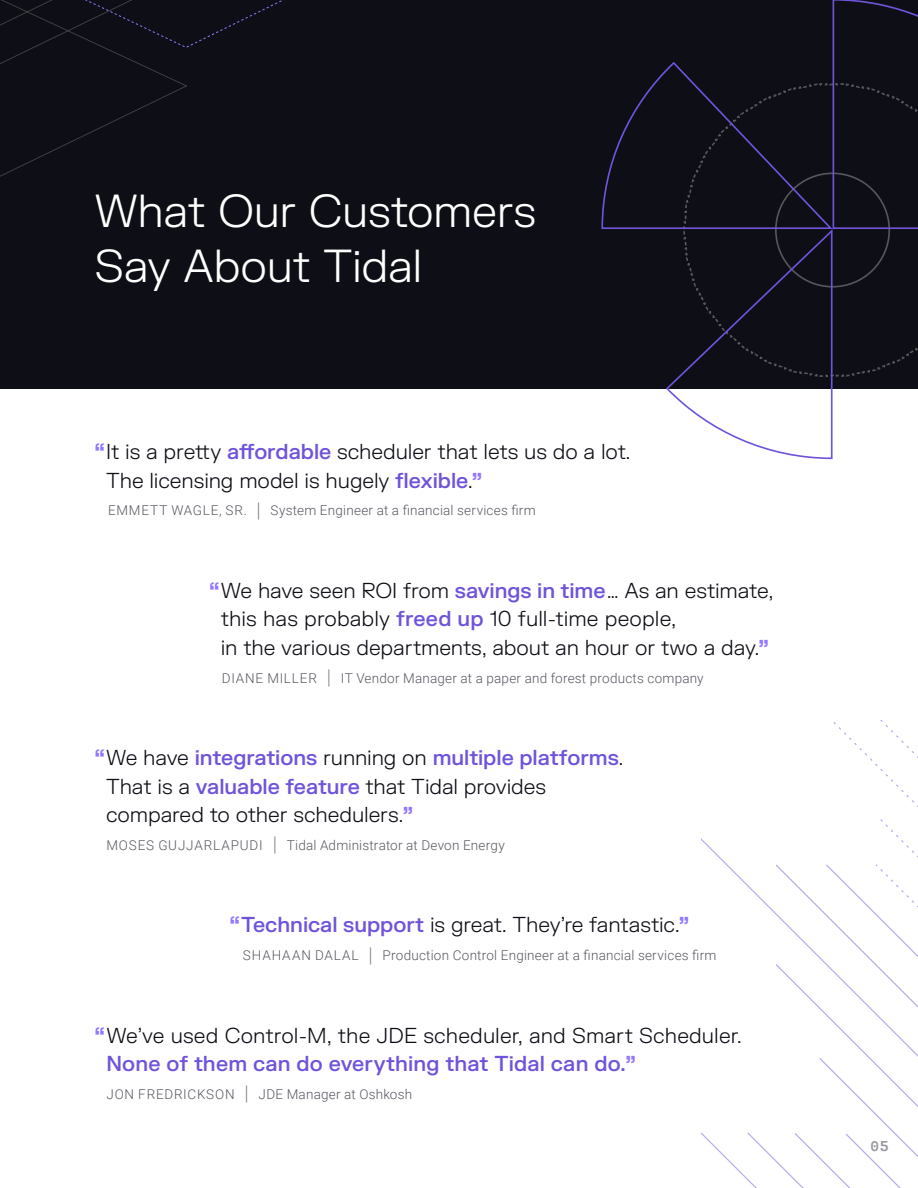
<style>
.page{position:relative;width:918px;height:1188px;background:#fff}
.page>*{position:absolute;margin:0;border:0;box-sizing:border-box;transform-origin:0 0}
.Headline{font:300 45px/55.5px "FK Grotesk";letter-spacing:-.01em;color:#fff}
.quotes{font:300 21px/28.5px "FK Grotesk";letter-spacing:-.005em;color:#0e0f16}
.quote_attribution{font:300 13.5px "Roboto";letter-spacing:.02em;color:#575861}
.t1{font:500 13.5px "Input Mono";color:#96979d}
.s1{font-weight:900;color:#9378ff}
.s2{font-weight:500;color:#6f54db}
.s3{font-size:20.25px}
</style>
<div class="page">
<div style="left:0;top:0;width:918px;height:388px;background:#0e0f16"></div>
<svg style="left:601px;top:0;width:317px;height:460px"></svg>
<svg style="left:701px;top:719px;width:217px;height:469px"></svg>
<svg style="left:0;top:0;width:284px;height:177px"></svg>
<p class="Headline" style="left:94px;top:181px;width:443px">What Our Customers<br>Say About Tidal</p>
<p class="quotes" style="left:106px;top:436px;width:526px;text-indent:-12px"><span class="s1">“</span>It is a pretty <span class="s2">affordable</span> scheduler that lets us do a lot.<br>The licensing model is hugely <span class="s2">flexible</span>.<span class="s1">"</span></p>
<p class="quote_attribution" style="left:108px;top:501px;width:429px">EMMETT WAGLE, SR. <span class="s3">|</span> System Engineer at a financial services firm</p>
<p class="quotes" style="left:221px;top:575px;width:554px;text-indent:-12px"><span class="s1">“</span>We have seen ROI from <span class="s2">savings in time</span> … As an estimate, this has probably <span class="s2">freed up</span> 10 full-time people,<br>in the various departments, about an hour or two a day.<span class="s1">"</span></p>
<p class="quote_attribution" style="left:222px;top:668px;width:483px">DIANE MILLER <span class="s3">|</span> IT Vendor Manager at a paper and forest products company</p>
<p class="quotes" style="left:106px;top:742px;width:519px;text-indent:-12px"><span class="s1">“</span>We have <span class="s2">integrations</span> running on <span class="s2">multiple platforms</span>.<br>That is a <span class="s2">valuable feature</span> that Tidal provides compared to other schedulers.<span class="s1">"</span></p>
<p class="quote_attribution" style="left:106px;top:836px;width:400px">MOSES GUJJARLAPUDI <span class="s3">|</span> Tidal Administrator at Devon Energy</p>
<p class="quotes" style="left:229px;top:910px;width:462px"><span class="s1">“</span><span class="s2">Technical support</span> is great. They’re fantastic.<span class="s1">"</span></p>
<p class="quote_attribution" style="left:243px;top:946px;width:475px">SHAHAAN DALAL <span class="s3">|</span> Production Control Engineer at a financial services firm</p>
<p class="quotes" style="left:106px;top:1020px;width:637px;text-indent:-12px"><span class="s1">“</span>We've used Control-M, the JDE scheduler, and Smart Scheduler.<br><span class="s2">None of them can do everything that Tidal can do.</span><span class="s1">"</span></p>
<p class="quote_attribution" style="left:106px;top:1085px;width:307px">JON FREDRICKSON <span class="s3">|</span> JDE Manager at Oshkosh</p>
<p class="t1" style="left:870px;top:1134px;width:20px">05</p>
</div>
